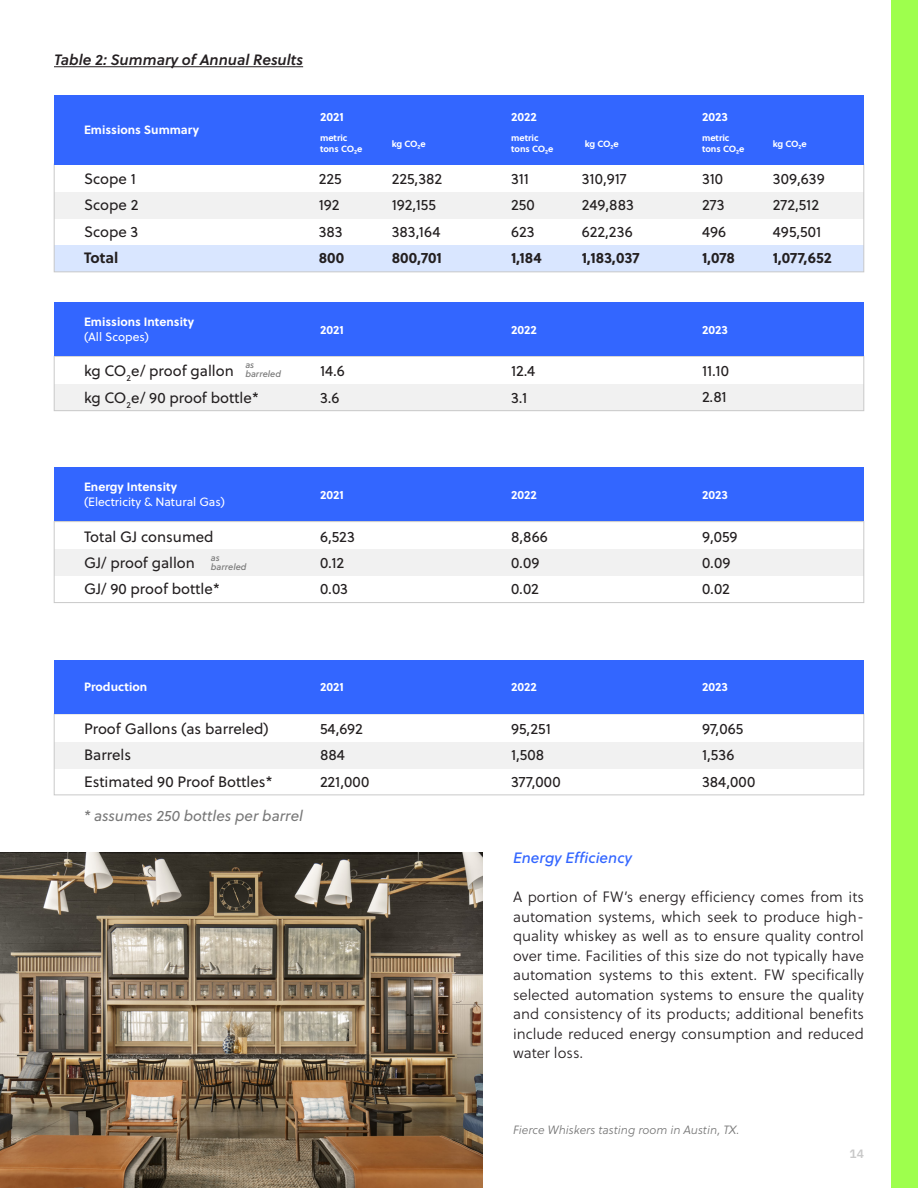
<style>
.page{position:relative;width:918px;height:1188px;background:#fff}
.page>*{position:absolute;margin:0;border:0;box-sizing:border-box;transform-origin:0 0}
.t1{font:15px/26.2px "Soleil";color:#231f20}
.t2{font:15px/19.5px "Soleil Lt";color:#241f21;text-align:justify}
.t3{font:700 15px "Soleil";color:#231f20}
.t4{font:italic 15px "Soleil Sb";color:#241f21}
.t5{font:italic 15px "Soleil";color:#787878}
.t6{font:italic 15px "Soleil Bk";color:#36f}
.t7{font:700 12px "Soleil";color:#fff}
.t8{font:italic 12px "Soleil Lt";color:#787878}
.t9{font:12px "Soleil";color:#fff}
.t10{font:600 12px "IBM Plex Mono";color:#c9c9c9}
.t11{font:700 9px/10.5px "Soleil";color:#fff}
.t12{font:italic 9px/9px "Soleil Bk";color:#787878}
</style>
<div class="page">
<div style="left:891px;top:0;width:27px;height:1188px;background:#9eff4d"></div>
<hr style="left:54px;top:66px;width:249px;height:1px;background:#241f21">
<div style="left:54px;top:549px;width:810px;height:27px;background:#f1f1f1"></div>
<div style="left:54px;top:521px;width:810px;height:82px;border:1px solid #c9c9c9"></div>
<div style="left:54px;top:467px;width:810px;height:54px;background:#36f"></div>
<div style="left:54px;top:742px;width:810px;height:27px;background:#f1f1f1"></div>
<div style="left:54px;top:714px;width:810px;height:81px;border:1px solid #c9c9c9"></div>
<div style="left:54px;top:660px;width:810px;height:54px;background:#36f"></div>
<div style="left:54px;top:384px;width:810px;height:27px;background:#f1f1f1"></div>
<div style="left:54px;top:356px;width:810px;height:55px;border:1px solid #c9c9c9"></div>
<div style="left:54px;top:302px;width:810px;height:54px;background:#36f"></div>
<div style="left:54px;top:192px;width:810px;height:27px;background:#f1f1f1"></div>
<div style="left:54px;top:245px;width:810px;height:27px;background:#d9e6ff"></div>
<div style="left:54px;top:164px;width:810px;height:108px;border:1px solid #c9c9c9"></div>
<div style="left:54px;top:95px;width:810px;height:70px;background:#36f"></div>
<img style="left:0;top:852px;width:483px;height:336px">
<p class="t4" style="left:54px;top:49px;width:251px">Table 2: Summary of Annual Results</p>
<p class="t7" style="left:84px;top:121px;width:117px">Emissions Summary</p>
<p class="t1" style="left:84px;top:165px;width:53px">Scope 1</p>
<p class="t1" style="left:84px;top:192px;width:56px">Scope 2</p>
<p class="t1" style="left:84px;top:218px;width:56px">Scope 3</p>
<p class="t3" style="left:84px;top:246px;width:36px">Total</p>
<p class="t7" style="left:320px;top:108px;width:25px">2021</p>
<p class="t7" style="left:511px;top:108px;width:27px">2022</p>
<p class="t7" style="left:702px;top:108px;width:28px">2023</p>
<p class="t11" style="left:320px;top:132px;width:44px">metric tons CO₂e</p>
<p class="t11" style="left:392px;top:138px;width:36px">kg CO₂e</p>
<p class="t11" style="left:585px;top:138px;width:36px">kg CO₂e</p>
<p class="t11" style="left:773px;top:138px;width:36px">kg CO₂e</p>
<p class="t11" style="left:511px;top:132px;width:44px">metric tons CO₂e</p>
<p class="t11" style="left:702px;top:132px;width:44px">metric tons CO₂e</p>
<p class="t1" style="left:319px;top:165px;width:24px">225</p>
<p class="t1" style="left:319px;top:192px;width:22px">192</p>
<p class="t1" style="left:319px;top:218px;width:25px">383</p>
<p class="t3" style="left:319px;top:246px;width:27px">800</p>
<p class="t1" style="left:392px;top:165px;width:52px">225,382</p>
<p class="t1" style="left:392px;top:192px;width:46px">192,155</p>
<p class="t1" style="left:392px;top:218px;width:50px">383,164</p>
<p class="t3" style="left:392px;top:246px;width:52px">800,701</p>
<p class="t1" style="left:511px;top:165px;width:20px">311</p>
<p class="t1" style="left:511px;top:192px;width:25px">250</p>
<p class="t1" style="left:511px;top:218px;width:25px">623</p>
<p class="t3" style="left:511px;top:246px;width:32px">1,184</p>
<p class="t1" style="left:582px;top:165px;width:46px">310,917</p>
<p class="t1" style="left:582px;top:192px;width:54px">249,883</p>
<p class="t1" style="left:582px;top:218px;width:52px">622,236</p>
<p class="t3" style="left:582px;top:246px;width:59px">1,183,037</p>
<p class="t1" style="left:702px;top:165px;width:23px">310</p>
<p class="t1" style="left:702px;top:192px;width:24px">273</p>
<p class="t1" style="left:702px;top:218px;width:26px">496</p>
<p class="t3" style="left:702px;top:246px;width:35px">1,078</p>
<p class="t1" style="left:773px;top:165px;width:53px">309,639</p>
<p class="t1" style="left:773px;top:192px;width:48px">272,512</p>
<p class="t1" style="left:773px;top:218px;width:50px">495,501</p>
<p class="t3" style="left:773px;top:246px;width:60px">1,077,652</p>
<p class="t7" style="left:84px;top:313px;width:112px">Emissions Intensity</p>
<p class="t9" style="left:84px;top:328px;width:67px">(All Scopes)</p>
<p class="t12" style="left:245px;top:360px;width:37px">as barreled</p>
<p class="t1" style="left:84px;top:358px;width:177px">kg CO<sub>2</sub>e/ proof gallon<br>kg CO<sub>2</sub>e/ 90 proof bottle*</p>
<p class="t7" style="left:320px;top:320px;width:25px">2021</p>
<p class="t7" style="left:511px;top:320px;width:27px">2022</p>
<p class="t7" style="left:702px;top:320px;width:28px">2023</p>
<p class="t1" style="left:511px;top:358px;width:26px">12.4</p>
<p class="t1" style="left:511px;top:384px;width:18px">3.1</p>
<p class="t1" style="left:320px;top:358px;width:26px">14.6</p>
<p class="t1" style="left:320px;top:384px;width:21px">3.6</p>
<p class="t1" style="left:702px;top:357px;width:28px">11.10</p>
<p class="t1" style="left:702px;top:384px;width:26px">2.81</p>
<p class="t7" style="left:84px;top:478px;width:95px">Energy Intensity</p>
<p class="t9" style="left:84px;top:493px;width:143px">(Electricity &amp; Natural Gas)</p>
<p class="t1" style="left:84px;top:523px;width:131px">Total GJ consumed</p>
<p class="t1" style="left:84px;top:549px;width:112px">GJ/ proof gallon</p>
<p class="t1" style="left:84px;top:576px;width:138px">GJ/ 90 proof bottle*</p>
<p class="t12" style="left:211px;top:553px;width:37px">as barreled</p>
<p class="t7" style="left:320px;top:485px;width:25px">2021</p>
<p class="t7" style="left:511px;top:485px;width:27px">2022</p>
<p class="t7" style="left:702px;top:485px;width:28px">2023</p>
<p class="t1" style="left:511px;top:523px;width:38px">8,866</p>
<p class="t1" style="left:511px;top:549px;width:30px">0.09</p>
<p class="t1" style="left:511px;top:576px;width:29px">0.02</p>
<p class="t1" style="left:320px;top:523px;width:36px">6,523</p>
<p class="t1" style="left:320px;top:549px;width:26px">0.12</p>
<p class="t1" style="left:320px;top:576px;width:30px">0.03</p>
<p class="t1" style="left:702px;top:523px;width:37px">9,059</p>
<p class="t1" style="left:702px;top:549px;width:30px">0.09</p>
<p class="t1" style="left:702px;top:576px;width:29px">0.02</p>
<p class="t7" style="left:84px;top:678px;width:65px">Production</p>
<p class="t7" style="left:320px;top:678px;width:25px">2021</p>
<p class="t7" style="left:511px;top:678px;width:27px">2022</p>
<p class="t7" style="left:702px;top:678px;width:28px">2023</p>
<p class="t1" style="left:511px;top:715px;width:41px">95,251</p>
<p class="t1" style="left:511px;top:742px;width:35px">1,508</p>
<p class="t1" style="left:511px;top:768px;width:51px">377,000</p>
<p class="t1" style="left:84px;top:715px;width:186px">Proof Gallons (as barreled)</p>
<p class="t1" style="left:84px;top:742px;width:49px">Barrels</p>
<p class="t1" style="left:84px;top:768px;width:190px">Estimated 90 Proof Bottles*</p>
<p class="t1" style="left:320px;top:715px;width:44px">54,692</p>
<p class="t1" style="left:320px;top:742px;width:27px">884</p>
<p class="t1" style="left:320px;top:768px;width:51px">221,000</p>
<p class="t1" style="left:702px;top:715px;width:43px">97,065</p>
<p class="t1" style="left:702px;top:742px;width:34px">1,536</p>
<p class="t1" style="left:702px;top:768px;width:55px">384,000</p>
<p class="t5" style="left:84px;top:805px;width:221px">* assumes 250 bottles per barrel</p>
<p class="t6" style="left:513px;top:847px;width:120px">Energy Efficiency</p>
<p class="t2" style="left:513px;top:887px;width:353px">A portion of FW’s energy efficiency comes from its automation systems, which seek to produce high&shy;quality whiskey as well as to ensure quality control over time. Facilities of this size do not typically have automation systems to this extent. FW specifically selected automation systems to ensure the quality and consistency of its products; additional benefits include reduced energy consumption and reduced water loss.</p>
<p class="t8" style="left:513px;top:1121px;width:228px">Fierce Whiskers tasting room in Austin, TX.</p>
<p class="t10" style="left:850px;top:1145px;width:16px">14</p>
</div>
